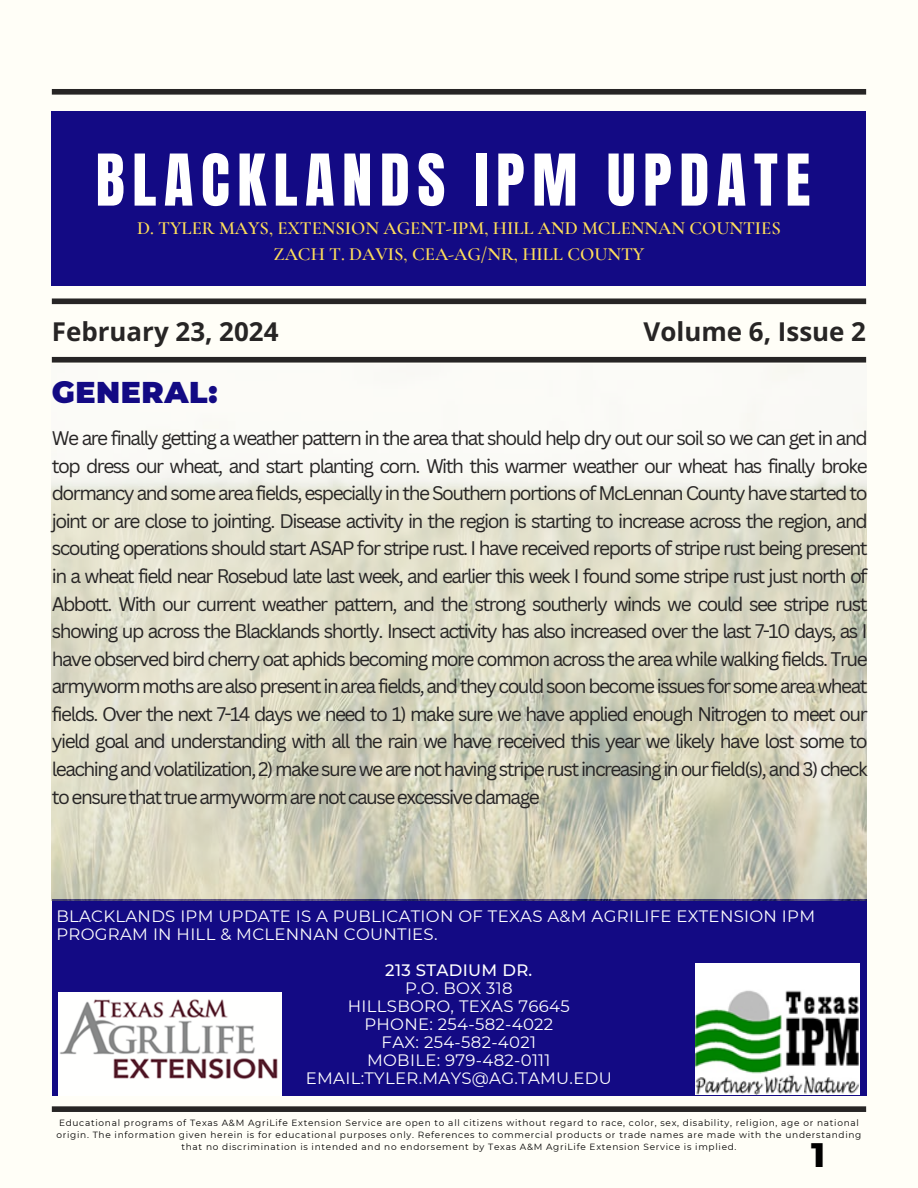
<style>
.page{position:relative;width:918px;height:1188px;background:#fffef7}
.page>*{position:absolute;margin:0;border:0;box-sizing:border-box;transform-origin:0 0}
.t1{font:60.6px "Anton";letter-spacing:.125em;color:#fff}
.t2{font:800 34.65px "Montserrat";color:#000}
.t3{font:900 30px "Montserrat";letter-spacing:.02em;color:#130a84}
.t4{font:700 25.95px "Open Sans";color:#272525}
.t5{font:19.2px/27.6px "Canva Sans";letter-spacing:-.08em;color:#272525;text-align:justify}
.t6{font:600 18.6px/25.8px "Cormorant Garamond";color:#ffde59;text-align:center}
.t7{font:16.5px/18px "Montserrat";letter-spacing:.02em;color:#fff}
.t8{font:9px/12px "Montserrat";letter-spacing:.08em;color:#000;text-align:center}
.s1{font-weight:500}
</style>
<div class="page">
<div style="left:52px;top:89px;width:814px;height:6px;background:#272525"></div>
<div style="left:52px;top:111px;width:814px;height:174px;background:#130a84"></div>
<div style="left:52px;top:298px;width:814px;height:6px;background:#272525"></div>
<div style="left:52px;top:357px;width:814px;height:6px;background:#272525"></div>
<div style="left:52px;top:1106px;width:814px;height:6px;background:#272525"></div>
<div style="left:52px;top:899px;width:814px;height:197px;background:#130a84"></div>
<img style="left:59px;top:992px;width:222px;height:104px">
<img style="left:695px;top:963px;width:164px;height:132px">
<img style="left:52px;top:472px;width:814px;height:429px">
<p class="t1" style="left:96px;top:137px;width:716px">BLACKLANDS IPM UPDATE</p>
<h2 class="t6" style="left:137px;top:215px;width:645px">D. TYLER MAYS, EXTENSION AGENT-IPM, HILL AND MCLENNAN COUNTIES<br>ZACH T. DAVIS, CEA-AG/NR, HILL COUNTY</h2>
<h6 class="t4" style="left:52px;top:314px;width:228px">February 23, 2024</h6>
<h6 class="t4" style="left:644px;top:314px;width:224px">Volume 6, Issue 2</h6>
<p class="t3" style="left:52px;top:374px;width:167px">GENERAL:</p>
<p class="t5" style="left:52px;top:424px;width:817px">We are finally getting a weather pattern in the area that should help dry out our soil so we can get in and top dress our wheat, and start planting corn. With this warmer weather our wheat has finally broke dormancy and some area fields, especially in the Southern portions of McLennan County have started to joint or are close to jointing. Disease activity in the region is starting to increase across the region, and scouting operations should start ASAP for stripe rust. I have received reports of stripe rust being present in a wheat field near Rosebud late last week, and earlier this week I found some stripe rust just north of Abbott. With our current weather pattern, and the strong southerly winds we could see stripe rust showing up across the Blacklands shortly. Insect activity has also increased over the last 7-10 days, as I have observed bird cherry oat aphids becoming more common across the area while walking fields. True armyworm moths are also present in area fields, and they could soon become issues for some area wheat fields. Over the next 7-14 days we need to 1) make sure we have applied enough Nitrogen to meet our yield goal and understanding with all the rain we have received this year we likely have lost some to leaching and volatilization, 2) make sure we are not having stripe rust increasing in our field(s), and 3) check to ensure that true armyworm are not cause excessive damage</p>
<h1 class="t7" style="left:56px;top:907px;width:760px">BLACKLANDS IPM UPDATE IS A PUBLICATION OF TEXAS A&amp;M AGRILIFE EXTENSION IPM<br>PROGRAM IN HILL &amp; MCLENNAN COUNTIES.</h1>
<h4 class="t7" style="left:306px;top:961px;width:307px;text-align:center"><span class="s1">213 STADIUM DR.<br></span>P.O. BOX 318<br>HILLSBORO, TEXAS 76645<br>PHONE: 254-582-4022<br>FAX: 254-582-4021<br>MOBILE: 979-482-0111<br>EMAIL:TYLER.MAYS@AG.TAMU.EDU</h4>
<h5 class="t8" style="left:57px;top:1117px;width:806px">Educational programs of Texas A&amp;M AgriLife Extension Service are open to all citizens without regard to race, color, sex, disability, religion, age or national origin. The information given herein is for educational purposes only. References to commercial products or trade names are made with the understanding that no discrimination is intended and no endorsement by Texas A&amp;M AgriLife Extension Service is implied.</h5>
<p class="t2" style="left:811px;top:1134px;width:16px">1</p>
</div>
